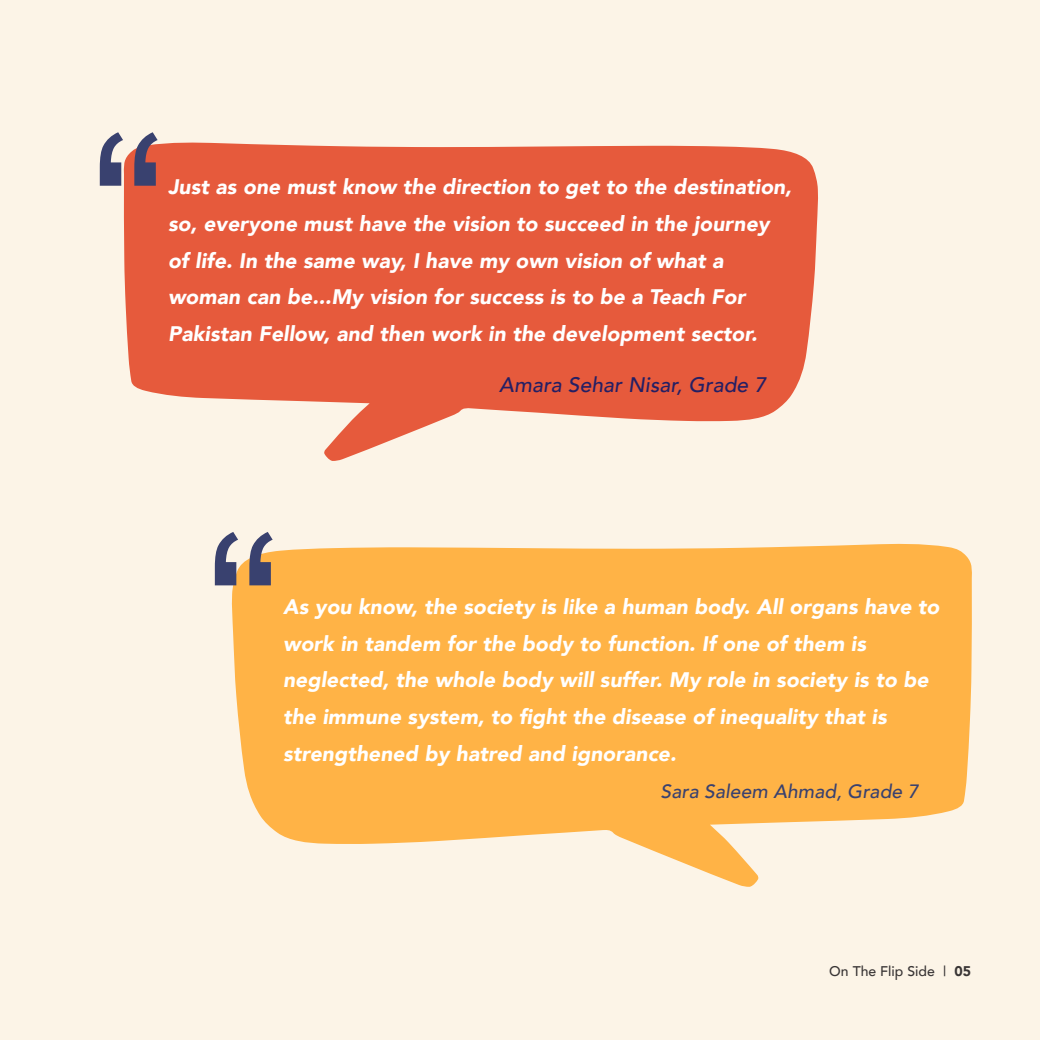
<style>
.page{position:relative;width:1040px;height:1040px;background:#fff}
.page>*{position:absolute;margin:0;border:0;box-sizing:border-box;transform-origin:0 0}
.t1{font:228.03px "Arial";color:#39416f}
.t2{font:italic 900 21px/36.8px "Avenir";letter-spacing:.005em;color:#fff}
.t3{font:italic 500 21px "Avenir";letter-spacing:.005em;color:#241f64}
.t4{font:italic 500 19.25px "Avenir";letter-spacing:.005em;color:#39416f}
.t5{font:500 14px "Avenir";color:#393535}
.s1{font-weight:900}
</style>
<div class="page">
<div style="left:0;top:0;width:1039px;height:1040px;background:#fcf4e7"></div>
<svg style="left:231px;top:543px;width:741px;height:344px;fill:#ffb346"></svg>
<svg style="left:123px;top:142px;width:695px;height:319px;fill:#e65a3c"></svg>
<h1 class="t1" style="left:91px;top:61px;width:77px">“</h1>
<p class="t2" style="left:168px;top:168px;width:625px">Just as one must know the direction to get to the destination, so, everyone must have the vision to succeed in the journey of life. In the same way, I have my own vision of what a woman can be...My vision for success is to be a Teach For Pakistan Fellow, and then work in the development sector.</p>
<p class="t3" style="left:499px;top:372px;width:268px">Amara Sehar Nisar, Grade 7</p>
<h1 class="t1" style="left:206px;top:461px;width:77px">“</h1>
<p class="t2" style="left:283px;top:588px;width:658px">As you know, the society is like a human body. All organs have to work in tandem for the body to function. If one of them is neglected, the whole body will suffer. My role in society is to be the immune system, to fight the disease of inequality that is strengthened by hatred and ignorance.</p>
<p class="t4" style="left:660px;top:780px;width:259px">Sara Saleem Ahmad, Grade 7</p>
<p class="t5" style="left:829px;top:958px;width:143px">On The Flip Side | <span class="s1">05</span></p>
</div>
